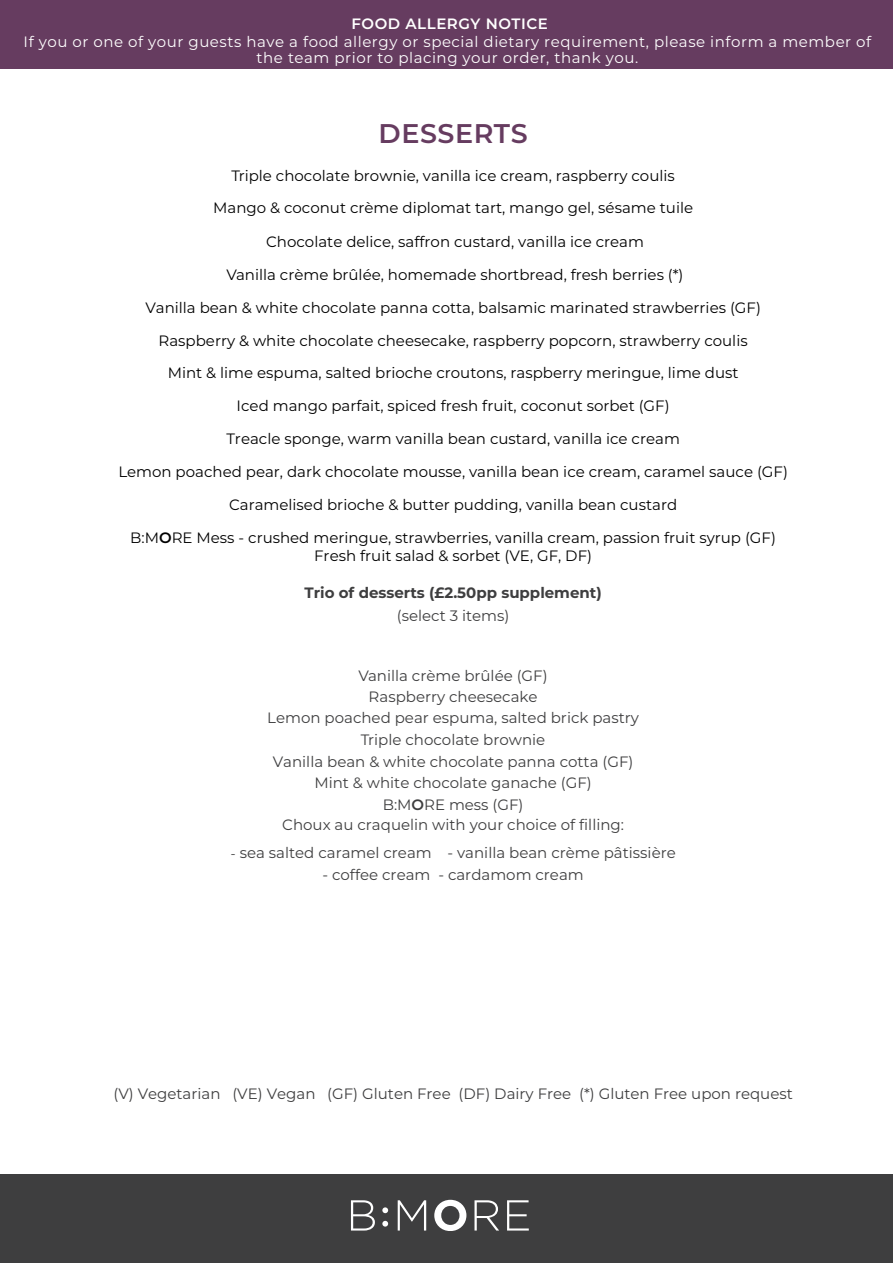
<style>
.page{position:relative;width:893px;height:1263px;background:#fff}
.page>*{position:absolute;margin:0;border:0;box-sizing:border-box;transform-origin:0 0}
.t1{font:600 27px "Montserrat";letter-spacing:.02em;color:#663c60}
.t2{font:15px/32.7px "Montserrat";color:#000;text-align:center}
.t3{font:15px/21.3px "Montserrat";color:#3e3e3f;text-align:center}
.t4{font:15px/15.5px "Montserrat";letter-spacing:.035em;color:#fff;text-align:center}
.t5{font:700 15px/22.6px "Montserrat";color:#3e3e3f;text-align:center}
.t6{font:600 15px "Montserrat";letter-spacing:.035em;color:#fff}
.s1{font-weight:600}
.s2{font-style:inherit}
.s3{font-weight:400}
.s4{font-family:"Minion Pro"}
</style>
<div class="page">
<div style="left:0;top:0;width:893px;height:68px;background:#663c60"></div>
<div style="left:0;top:1174px;width:893px;height:89px;background:#3e3e3f"></div>
<svg style="left:474px;top:1200px;width:55px;height:30px"></svg>
<svg style="left:434px;top:1200px;width:32px;height:30px"></svg>
<svg style="left:351px;top:1200px;width:75px;height:30px"></svg>
<p class="t6" style="left:351px;top:13px;width:198px">FOOD ALLERGY NOTICE</p>
<p class="t4" style="left:24px;top:34px;width:849px">If you or one of your guests have a food allergy or special dietary requirement, please inform a member of the team prior to placing your order, thank you.</p>
<h1 class="t1" style="left:379px;top:114px;width:151px">DESSERTS</h1>
<p class="t2" style="left:213px;top:159px;width:481px;line-height:32.2px">Triple chocolate brownie, vanilla ice cream, raspberry coulis<br>Mango &amp; coconut crème diplomat tart, mango gel, sésame tuile</p>
<p class="t2" style="left:145px;top:225px;width:617px">Chocolate delice, saffron custard, vanilla ice cream<br>Vanilla crème brûlée, homemade shortbread, fresh berries (*)<br>Vanilla bean &amp; white chocolate panna cotta, balsamic marinated strawberries (GF)<br>Raspberry &amp; white chocolate cheesecake, raspberry popcorn, strawberry coulis Mint &amp; lime espuma, salted brioche croutons, raspberry meringue, lime dust</p>
<p class="t2" style="left:226px;top:389px;width:455px;line-height:32.2px">Iced mango parfait, spiced fresh fruit, coconut sorbet (GF)<br>Treacle sponge, warm vanilla bean custard, vanilla ice cream</p>
<p class="t2" style="left:118px;top:455px;width:671px">Lemon poached pear, dark chocolate mousse, vanilla bean ice cream, caramel sauce (GF)<br>Caramelised brioche &amp; butter pudding, vanilla bean custard<br>B:M<span class="s1">O</span>RE Mess - crushed meringue, strawberries, vanilla cream, passion fruit syrup (GF)</p>
<p class="t2" style="left:314px;top:539px;width:279px">Fresh fruit salad &amp; sorbet (VE, GF, DF)</p>
<p class="t5" style="left:304px;top:581px;width:299px"><span class="s2">Trio of dessert</span>s (£2.50pp supplement) <span class="s3">(select 3 items)</span></p>
<p class="t3" style="left:267px;top:664px;width:373px">Vanilla crème brûlée (GF)<br>Raspberry cheesecake<br>Lemon poached pear espuma, salted brick pastry</p>
<p class="t3" style="left:273px;top:729px;width:362px">Triple chocolate brownie<br>Vanilla bean &amp; white chocolate panna cotta (GF)<br>Mint &amp; white chocolate ganache (GF)<br>B:M<span class="s1">O</span>RE mess (GF)<br>Choux au craquelin with your choice of filling:</p>
<p class="t3" style="left:230px;top:841px;width:447px"><span class="s4">-</span> sea salted caramel cream - vanilla bean crème pâtissière</p>
<p class="t3" style="left:322px;top:863px;width:263px">- coffee cream - cardamom cream</p>
<p class="t3" style="left:113px;top:1083px;width:681px">(V) Vegetarian (VE) Vegan (GF) Gluten Free (DF) Dairy Free (*) Gluten Free upon request</p>
</div>
